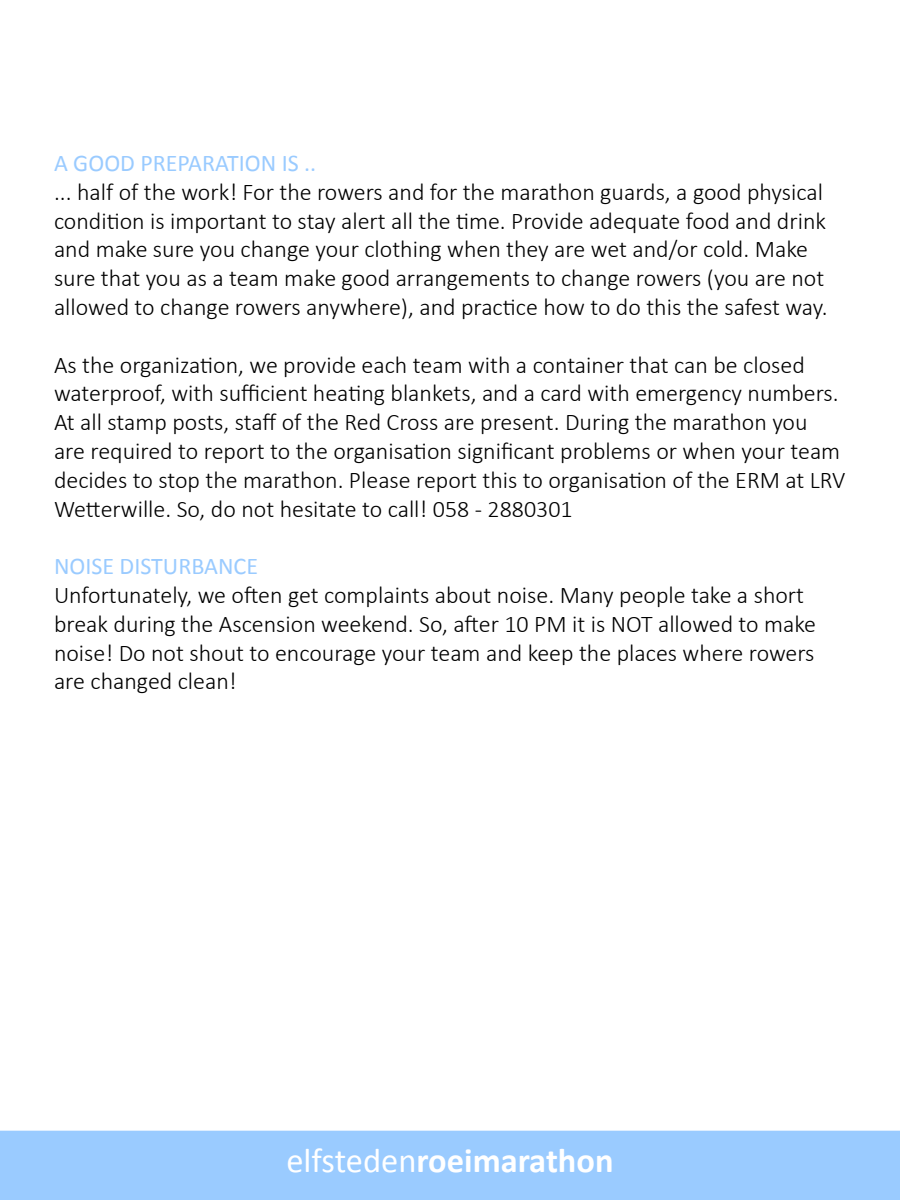
<style>
.page{position:relative;width:900px;height:1200px;background:#fff}
.page>*{position:absolute;margin:0;border:0;box-sizing:border-box;transform-origin:0 0}
.t1{font:700 34.5px "Calibri";color:#fff}
.t2{font:300 24px/28.8px "Calibri";color:#000}
.t3{font:24px "Calibri";color:#9acbff}
.s1{font-weight:400}
</style>
<div class="page">
<div style="left:0;top:1131px;width:900px;height:69px;background:#9acbff"></div>
<p class="t3" style="left:54px;top:148px;width:264px">A GOOD PREPARATION IS ..</p>
<p class="t2" style="left:54px;top:176px;width:775px">... half of the work! For the rowers and for the marathon guards, a good physical condition is important to stay alert all the time. Provide adequate food and drink and make sure you change your clothing when they are wet and/or cold. Make sure that you as a team make good arrangements to change rowers (you are not allowed to change rowers anywhere), and practice how to do this the safest way.</p>
<p class="t2" style="left:54px;top:349px;width:793px">As the organization, we provide each team with a container that can be closed waterproof, with sufficient heating blankets, and a card with emergency numbers.<br>At all stamp posts, staff of the Red Cross are present. During the marathon you<br>are required to report to the organisation significant problems or when your team decides to stop the marathon. Please report this to organisation of the ERM at LRV Wetterwille. So, do not hesitate to call! 058 - 2880301</p>
<p class="t3" style="left:54px;top:551px;width:206px">NOISE DISTURBANCE</p>
<p class="t2" style="left:54px;top:580px;width:764px">Unfortunately, we often get complaints about noise. Many people take a short break during the Ascension weekend. So, after 10 PM it is NOT allowed to make noise! Do not shout to encourage your team and keep the places where rowers are changed clean!</p>
<h1 class="t1" style="left:286px;top:1138px;width:329px"><span class="s1">elfsteden</span>roeimarathon</h1>
</div>
